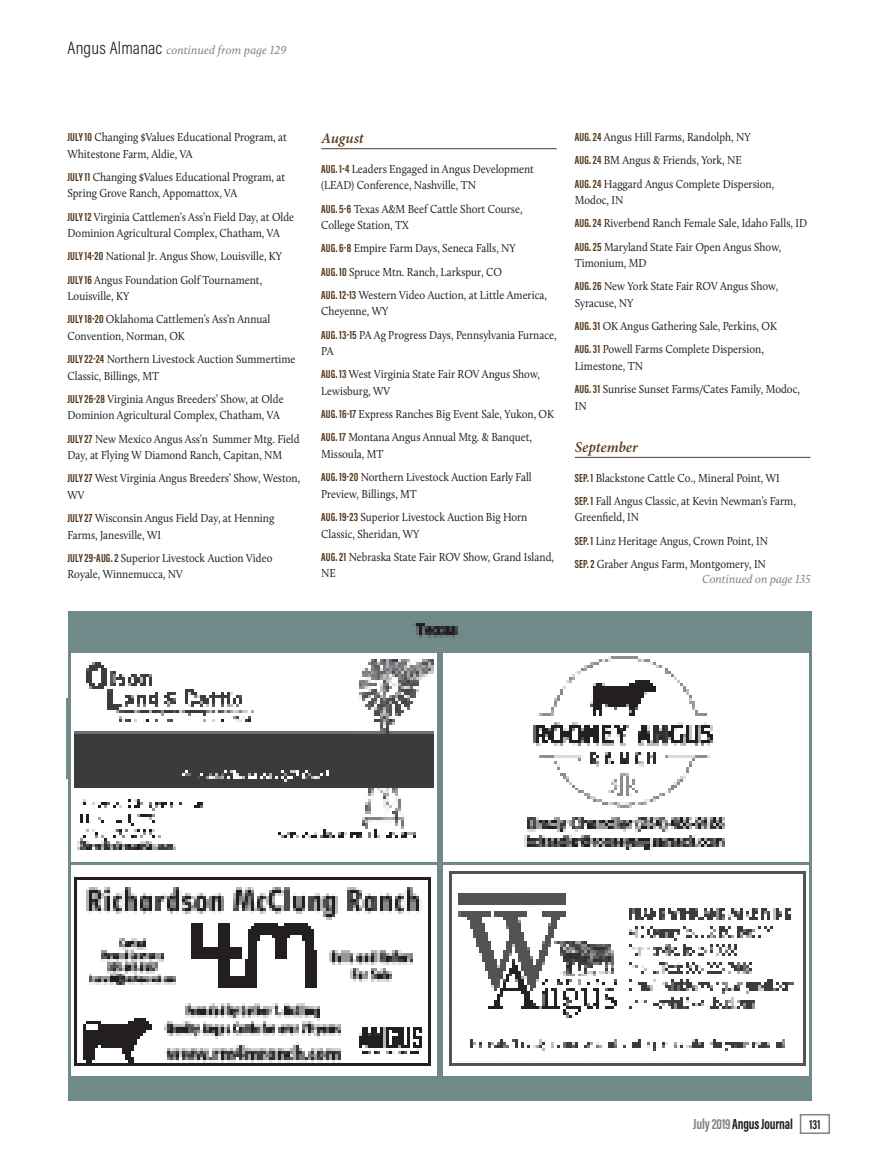
<style>
.page{position:relative;width:878px;height:1168px;background:#fff}
.page>*{position:absolute;margin:0;border:0;box-sizing:border-box;transform-origin:0 0}
.t1{font:700 15px "Acumin Pro Extra Cond";letter-spacing:-.01em;color:#231f20}
.Almanac_month{font:italic 600 15px "Minion Pro";color:#563a1d}
.Almanac_listing{font:12px/16.5px "Calluna";color:#231f20;scale:.9 1}
.Continued_From_line{font:italic 12px "Calluna";letter-spacing:.01em;color:#808285}
.Jump_To_caption{font:italic 12px "Calluna";color:#808285}
.s1{font-family:"Acumin Pro Cond";font-weight:300;font-style:normal;font-size:18px;color:#231f20}
.s2{font-family:"Acumin Pro Extra Cond";font-weight:700;color:#563a1d}
.s3{color:#808285}
.s4{font-size:13.5px}
</style>
<div class="page">
<img style="left:66px;top:612px;width:746px;height:488px">
<hr style="left:321px;top:148px;width:235px;height:1px;background:#563a1d">
<hr style="left:574px;top:457px;width:236px;height:1px;background:#563a1d">
<div style="left:799px;top:1114px;width:31px;height:20px;border:2px solid #808285"></div>
<p class="Continued_From_line" style="left:68px;top:42px;width:220px"><span class="s1">Angus Almanac</span> continued from page 129</p>
<p class="Almanac_listing" style="left:68px;top:129px;width:245px"><span class="s2">JULY 10</span> Changing $Values Educational Program, at<br>Whitestone Farm, Aldie, VA</p>
<p class="Almanac_listing" style="left:68px;top:168px;width:243px"><span class="s2">JULY 11</span> Changing $Values Educational Program, at<br>Spring Grove Ranch, Appomattox, VA</p>
<p class="Almanac_listing" style="left:68px;top:208px;width:253px"><span class="s2">JULY 12</span> Virginia Cattlemen’s Ass’n Field Day, at Olde<br>Dominion Agricultural Complex, Chatham, VA</p>
<p class="Almanac_listing" style="left:68px;top:248px;width:240px"><span class="s2">JULY 14-20</span> National Jr. Angus Show, Louisville, KY</p>
<p class="Almanac_listing" style="left:68px;top:271px;width:218px"><span class="s2">JULY 16</span> Angus Foundation Golf Tournament,<br>Louisville, KY</p>
<p class="Almanac_listing" style="left:68px;top:311px;width:227px"><span class="s2">JULY 18-20</span> Oklahoma Cattlemen’s Ass’n Annual<br>Convention, Norman, OK</p>
<p class="Almanac_listing" style="left:68px;top:351px;width:255px"><span class="s2">JULY 22-24</span> Northern Livestock Auction Summertime<br>Classic, Billings, MT</p>
<p class="Almanac_listing" style="left:68px;top:390px;width:241px"><span class="s2">JULY 26-28</span> Virginia Angus Breeders’ Show, at Olde<br>Dominion Agricultural Complex, Chatham, VA</p>
<p class="Almanac_listing" style="left:68px;top:430px;width:259px"><span class="s2">JULY 27</span> New Mexico Angus Ass’n Summer Mtg. Field<br>Day, at Flying W Diamond Ranch, Capitan, NM</p>
<p class="Almanac_listing" style="left:68px;top:470px;width:260px"><span class="s2">JULY 27</span> West Virginia Angus Breeders’ Show, Weston,<br>WV</p>
<p class="Almanac_listing" style="left:68px;top:510px;width:231px"><span class="s2">JULY 27</span> Wisconsin Angus Field Day, at Henning<br>Farms, Janesville, WI</p>
<p class="Almanac_listing" style="left:68px;top:549px;width:229px"><span class="s2">JULY 29-AUG. 2</span> Superior Livestock Auction Video<br>Royale, Winnemucca, NV</p>
<p class="Almanac_month" style="left:321px;top:128px;width:44px">August</p>
<p class="Almanac_listing" style="left:321px;top:161px;width:238px"><span class="s2">AUG. 1-4</span> Leaders Engaged in Angus Development (LEAD) Conference, Nashville, TN</p>
<p class="Almanac_listing" style="left:321px;top:200px;width:225px"><span class="s2">AUG. 5-6</span> Texas A&amp;M Beef Cattle Short Course,<br>College Station, TX</p>
<p class="Almanac_listing" style="left:321px;top:240px;width:218px"><span class="s2">AUG. 6-8</span> Empire Farm Days, Seneca Falls, NY</p>
<p class="Almanac_listing" style="left:321px;top:263px;width:202px"><span class="s2">AUG. 10</span> Spruce Mtn. Ranch, Larkspur, CO</p>
<p class="Almanac_listing" style="left:321px;top:287px;width:252px"><span class="s2">AUG. 12-13</span> Western Video Auction, at Little America,<br>Cheyenne, WY</p>
<p class="Almanac_listing" style="left:321px;top:326px;width:263px"><span class="s2">AUG. 13-15</span> PA Ag Progress Days, Pennsylvania Furnace,<br>PA</p>
<p class="Almanac_listing" style="left:321px;top:366px;width:245px"><span class="s2">AUG. 13</span> West Virginia State Fair ROV Angus Show,<br>Lewisburg, WV</p>
<p class="Almanac_listing" style="left:321px;top:406px;width:260px"><span class="s2">AUG. 16-17</span> Express Ranches Big Event Sale, Yukon, OK</p>
<p class="Almanac_listing" style="left:321px;top:429px;width:236px"><span class="s2">AUG. 17</span> Montana Angus Annual Mtg. &amp; Banquet,<br>Missoula, MT</p>
<p class="Almanac_listing" style="left:321px;top:469px;width:235px"><span class="s2">AUG. 19-20</span> Northern Livestock Auction Early Fall<br>Preview, Billings, MT</p>
<p class="Almanac_listing" style="left:321px;top:509px;width:231px"><span class="s2">AUG. 19-23</span> Superior Livestock Auction Big Horn<br>Classic, Sheridan, WY</p>
<p class="Almanac_listing" style="left:321px;top:548px;width:260px"><span class="s2">AUG. 21</span> Nebraska State Fair ROV Show, Grand Island,<br>NE</p>
<p class="Almanac_listing" style="left:574px;top:129px;width:197px"><span class="s2">AUG. 24</span> Angus Hill Farms, Randolph, NY</p>
<p class="Almanac_listing" style="left:574px;top:152px;width:187px"><span class="s2">AUG. 24</span> BM Angus &amp; Friends, York, NE</p>
<p class="Almanac_listing" style="left:574px;top:175px;width:223px"><span class="s2">AUG. 24</span> Haggard Angus Complete Dispersion,<br>Modoc, IN</p>
<p class="Almanac_listing" style="left:574px;top:215px;width:259px"><span class="s2">AUG. 24</span> Riverbend Ranch Female Sale, Idaho Falls, ID</p>
<p class="Almanac_listing" style="left:574px;top:238px;width:231px"><span class="s2">AUG. 25</span> Maryland State Fair Open Angus Show,<br>Timonium, MD</p>
<p class="Almanac_listing" style="left:574px;top:278px;width:227px"><span class="s2">AUG. 26</span> New York State Fair ROV Angus Show,<br>Syracuse, NY</p>
<p class="Almanac_listing" style="left:574px;top:318px;width:226px"><span class="s2">AUG. 31</span> OK Angus Gathering Sale, Perkins, OK</p>
<p class="Almanac_listing" style="left:574px;top:341px;width:211px"><span class="s2">AUG. 31</span> Powell Farms Complete Dispersion,<br>Limestone, TN</p>
<p class="Almanac_listing" style="left:574px;top:381px;width:252px"><span class="s2">AUG. 31</span> Sunrise Sunset Farms/Cates Family, Modoc,<br>IN</p>
<p class="Almanac_month" style="left:574px;top:436px;width:64px">September</p>
<p class="Almanac_listing" style="left:574px;top:469px;width:229px"><span class="s2">SEP. 1</span> Blackstone Cattle Co., Mineral Point, WI</p>
<p class="Almanac_listing" style="left:574px;top:492px;width:247px"><span class="s2">SEP. 1</span> Fall Angus Classic, at Kevin Newman’s Farm,<br>Greenfield, IN</p>
<p class="Almanac_listing" style="left:574px;top:532px;width:216px"><span class="s2">SEP. 1</span> Linz Heritage Angus, Crown Point, IN</p>
<p class="Almanac_listing" style="left:574px;top:555px;width:214px"><span class="s2">SEP. 2</span> Graber Angus Farm, Montgomery, IN</p>
<p class="Jump_To_caption" style="left:702px;top:572px;width:110px">Continued on page 135</p>
<p class="t1" style="left:693px;top:1115px;width:129px"><span class="s3">July 2019</span> Angus Journal <span class="s4">131</span></p>
</div>
